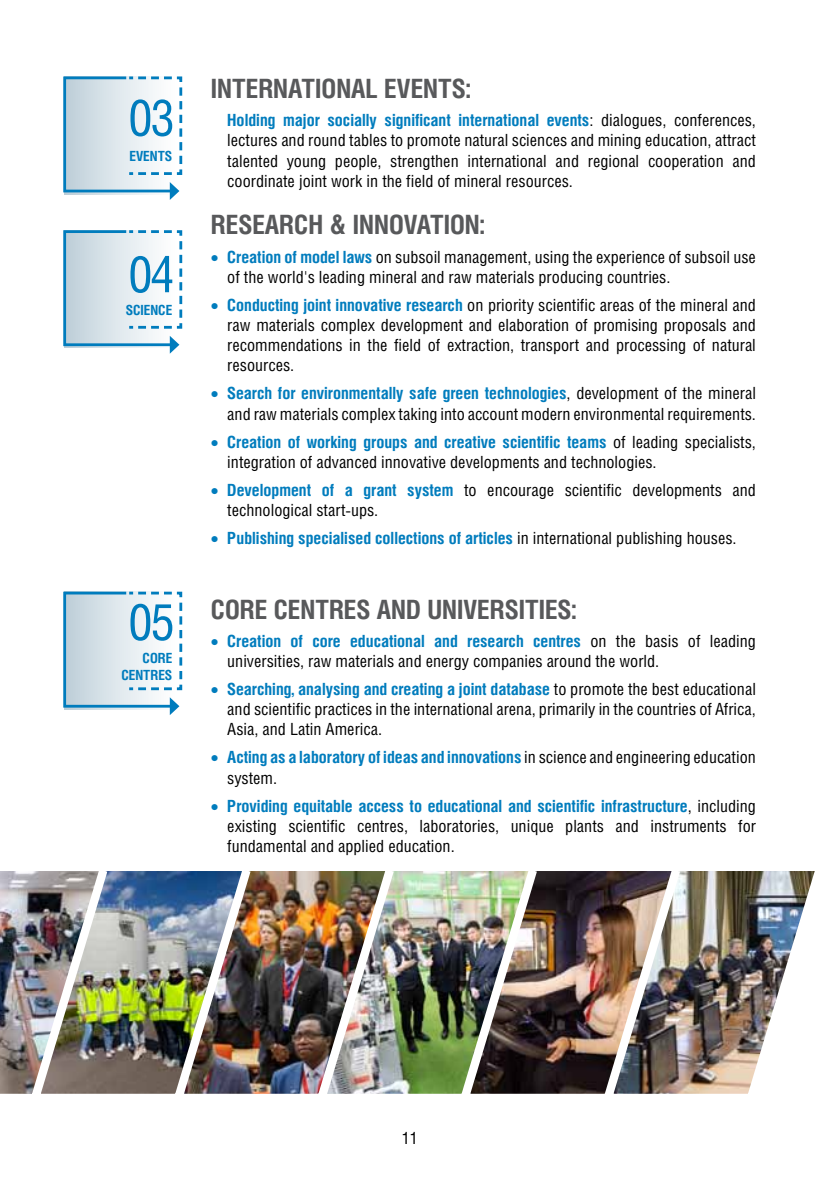
<style>
.page{position:relative;width:819px;height:1191px;background:#fff}
.page>*{position:absolute;margin:0;border:0;box-sizing:border-box;transform-origin:0 0}
.t1{font:50.4px "Helios Cond";color:#007cbd}
.t2{font:700 26.6px "Helios Cond";color:#58595b}
.t3{font:16.8px/20.1px "Helios Cond";color:#000;text-align:justify}
.t4{font:700 16.8px/20.1px "Helios Cond";color:#007cbd}
.t5{font:700 14px "Helios Cond";color:#007cbd}
.s1{font-weight:700;color:#007cbd}
.s2{color:#007cbd}
.s3{font-weight:400;color:#000}
</style>
<div class="page">
<svg style="left:63px;top:230px;width:120px;height:124px"></svg>
<svg style="left:63px;top:591px;width:120px;height:124px"></svg>
<svg style="left:63px;top:76px;width:120px;height:124px"></svg>
<img style="left:0;top:871px;width:32px;height:223px">
<img style="left:32px;top:871px;width:143px;height:223px">
<img style="left:175px;top:871px;width:143px;height:223px">
<img style="left:318px;top:871px;width:144px;height:223px">
<img style="left:462px;top:871px;width:143px;height:223px">
<img style="left:605px;top:871px;width:210px;height:223px">
<h1 class="t1" style="left:128px;top:87px;width:48px">03</h1>
<p class="t5" style="left:129px;top:147px;width:15px">Events</p>
<h1 class="t1" style="left:128px;top:244px;width:48px">04</h1>
<p class="t5" style="left:126px;top:302px;width:15px">Science</p>
<h1 class="t1" style="left:128px;top:592px;width:48px">05</h1>
<p class="t5" style="left:142px;top:649px;width:16px">Core</p>
<p class="t5" style="left:121px;top:666px;width:16px">Centres</p>
<h2 class="t2" style="left:211px;top:73px;width:21px">International</h2>
<h2 class="t2" style="left:384px;top:73px;width:28px">Events</h2>
<h2 class="t2" style="left:465px;top:73px;width:7px">:</h2>
<p class="t3" style="left:227px;top:110px;width:530px"><span class="s1">holding major socially significant international events</span>: dialogues, conferences, lectures and round tables to promote natural sciences and mining education, attract talented young people, strengthen international and regional cooperation and coordinate joint work in the field of mineral resources.</p>
<h2 class="t2" style="left:211px;top:209px;width:30px">Research</h2>
<h2 class="t2" style="left:329px;top:209px;width:44px">&amp; Innovation</h2>
<h2 class="t2" style="left:480px;top:209px;width:7px">:</h2>
<p class="t3" style="left:227px;top:246px;width:530px;text-indent:-16px"><span class="s2">•</span> <span class="s1">creation of model laws</span> on subsoil management, using the experience of subsoil use of the world's leading mineral and raw materials producing countries.</p>
<p class="t3" style="left:227px;top:294px;width:530px;text-indent:-16px"><span class="s2">•</span> <span class="s1">conducting joint innovative research</span> on priority scientific areas of the mineral and raw materials complex development and elaboration of promising proposals and recommendations in the field of extraction, transport and processing of natural resources.</p>
<p class="t3" style="left:211px;top:383px;width:546px;text-align:right"><span class="s2">•</span> <span class="s1">search for environmentally safe green technologies</span>, development of the mineral and raw materials complex taking into account modern environmental requirements.</p>
<p class="t3" style="left:227px;top:431px;width:530px;text-indent:-16px"><span class="s2">•</span> <span class="s1">creation of working groups and creative scientific teams</span> of leading specialists, integration of advanced innovative developments and technologies.</p>
<p class="t3" style="left:227px;top:479px;width:530px;text-indent:-16px"><span class="s2">•</span> <span class="s1">development of a grant system</span> to encourage scientific developments and technological start-ups.</p>
<p class="t4" style="left:211px;top:528px;width:527px">• publishing specialised collections of articles <span class="s3">in international publishing houses.</span></p>
<h2 class="t2" style="left:211px;top:593px;width:29px">Core</h2>
<h2 class="t2" style="left:274px;top:593px;width:29px">Centres</h2>
<h2 class="t2" style="left:377px;top:593px;width:16px">and</h2>
<h2 class="t2" style="left:427px;top:593px;width:28px">Universities</h2>
<h2 class="t2" style="left:571px;top:593px;width:7px">:</h2>
<p class="t3" style="left:227px;top:630px;width:530px;text-indent:-16px"><span class="s2">•</span> <span class="s1">creation of core educational and research centres</span> on the basis of leading universities, raw materials and energy companies around the world.</p>
<p class="t3" style="left:227px;top:678px;width:530px;text-indent:-16px"><span class="s2">•</span> <span class="s1">searching, analysing and creating a joint database</span> to promote the best educational and scientific practices in the international arena, primarily in the countries of Africa, Asia, and Latin America.</p>
<p class="t4" style="left:227px;top:747px;width:530px;text-indent:-16px">• acting as a laboratory of ideas and innovations <span class="s3">in science and engineering education system.</span></p>
<p class="t3" style="left:227px;top:795px;width:530px;text-indent:-16px"><span class="s2">•</span> <span class="s1">providing equitable access to educational and scientific infrastructure</span>, including existing scientific centres, laboratories, unique plants and instruments for fundamental and applied education.</p>
<p class="t3" style="left:402px;top:1127px;width:18px">11</p>
</div>
